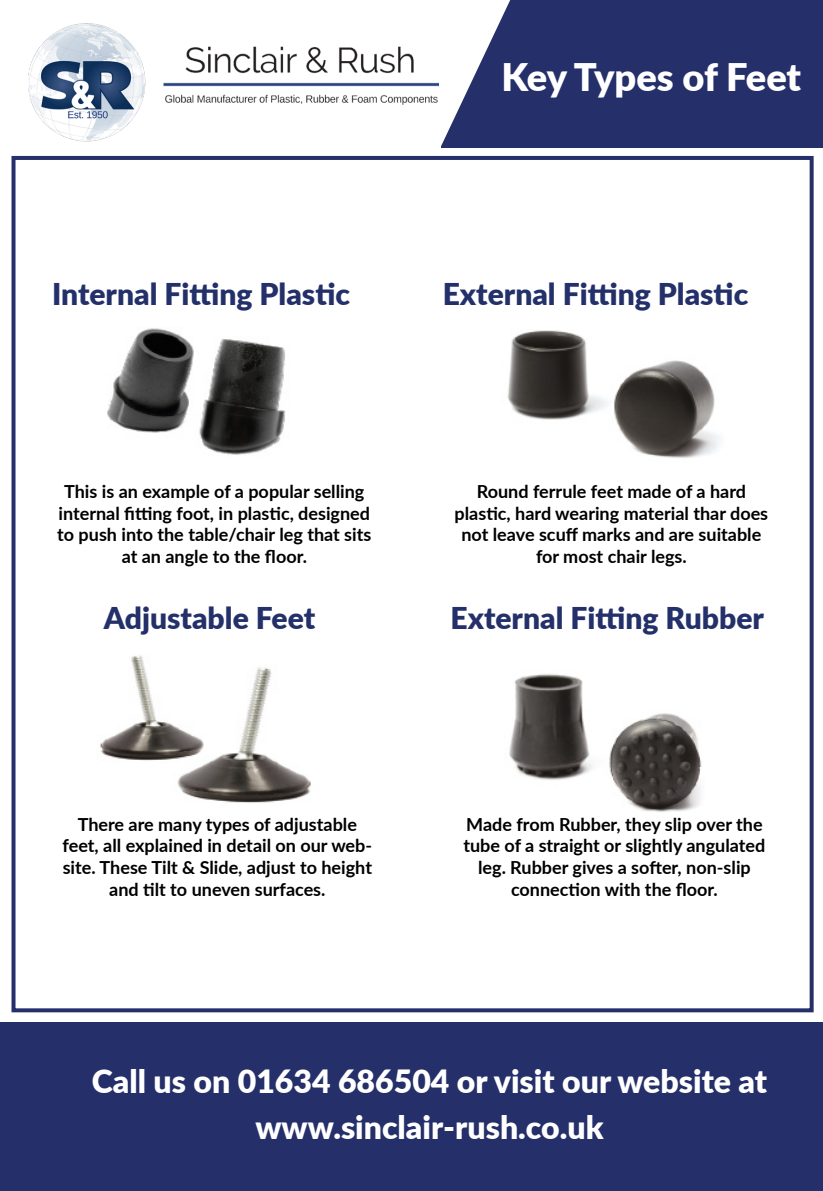
<style>
.page{position:relative;width:823px;height:1191px;background:#fff}
.page>*{position:absolute;margin:0;border:0;box-sizing:border-box;transform-origin:0 0}
.t1{font:900 38px "Lato";letter-spacing:-.01em;color:#fff}
.t2{font:900 32px "Lato";color:#fff}
.t3{font:900 30px "Lato";color:#233069}
.t4{font:700 18px/21.6px "Lato";color:#000;text-align:center}
</style>
<div class="page">
<div style="left:441px;top:0;width:381px;height:147px;background:#252f69"></div>
<div style="left:0;top:1022px;width:822px;height:168px;background:#252f69"></div>
<svg style="left:438px;top:0;width:72px;height:146px;fill:#fff"></svg>
<img style="left:28px;top:23px;width:410px;height:119px">
<img style="left:509px;top:674px;width:193px;height:138px">
<div style="left:12px;top:156px;width:801px;height:856px;border:4px solid #252f69"></div>
<img style="left:107px;top:328px;width:179px;height:127px">
<img style="left:507px;top:330px;width:213px;height:128px">
<img style="left:100px;top:655px;width:211px;height:148px">
<p class="t1" style="left:501px;top:49px;width:301px">Key Types of Feet</p>
<p class="t3" style="left:52px;top:272px;width:299px">Internal Fitting Plastic</p>
<p class="t3" style="left:442px;top:272px;width:307px">External Fitting Plastic</p>
<p class="t4" style="left:57px;top:480px;width:315px">This is an example of a popular selling internal fitting foot, in plastic, designed to push into the table/chair leg that sits at an angle to the floor.</p>
<p class="t4" style="left:454px;top:480px;width:315px">Round ferrule feet made of a hard plastic, hard wearing material thar does not leave scuff marks and are suitable for most chair legs.</p>
<p class="t3" style="left:104px;top:596px;width:213px">Adjustable Feet</p>
<p class="t3" style="left:450px;top:596px;width:315px">External Fitting Rubber</p>
<p class="t4" style="left:62px;top:812px;width:311px">There are many types of adjustable feet, all explained in detail on our web&shy;site. These Tilt &amp; Slide, adjust to height and tilt to uneven surfaces.</p>
<p class="t4" style="left:463px;top:812px;width:303px">Made from Rubber, they slip over the tube of a straight or slightly angulated leg. Rubber gives a softer, non-slip connection with the floor.</p>
<p class="t2" style="left:92px;top:1057px;width:676px">Call us on 01634 686504 or visit our website at</p>
<p class="t2" style="left:255px;top:1103px;width:349px">www.sinclair-rush.co.uk</p>
</div>
